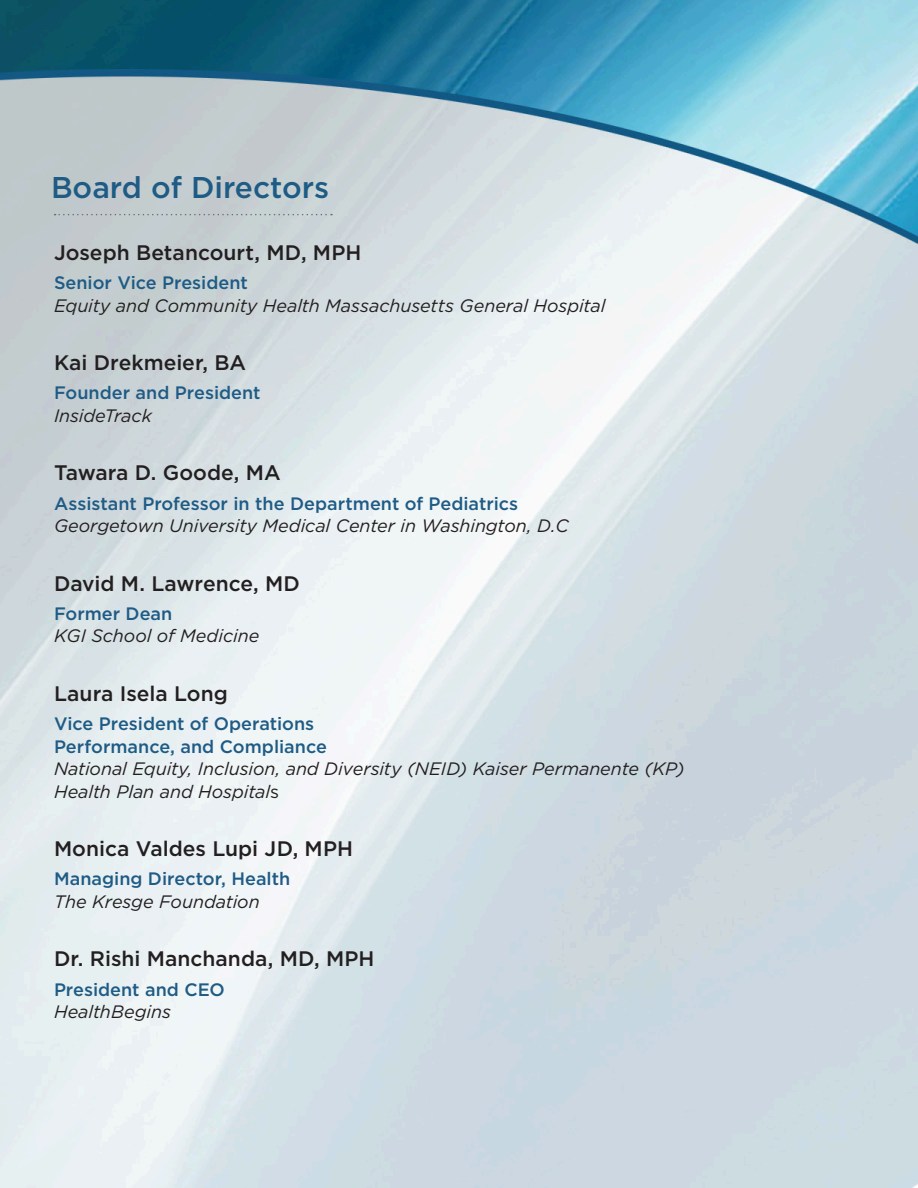
<style>
.page{position:relative;width:918px;height:1188px;background:#fff}
.page>*{position:absolute;margin:0;border:0;box-sizing:border-box;transform-origin:0 0}
.t1{font:500 30px "Gotham";color:#1e5b85}
.t2{font:500 21px "Gotham";color:#231f20}
.t3{font:italic 18px/22.5px "Gotham";letter-spacing:-.005em;color:#231f20}
.t4{font:500 18px "Gotham";color:#1e5b85}
.s1{font-style:normal}
</style>
<div class="page">
<img style="left:0;top:0;width:918px;height:1188px">
<svg style="left:55px;top:214px;width:277px;height:1px"></svg>
<p class="t1" style="left:51px;top:168px;width:280px">Board of Directors</p>
<p class="t2" style="left:54px;top:239px;width:309px">Joseph Betancourt, MD, MPH</p>
<p class="t4" style="left:54px;top:271px;width:195px">Senior Vice President</p>
<p class="t3" style="left:54px;top:294px;width:553px">Equity and Community Health Massachusetts General Hospital</p>
<p class="t2" style="left:54px;top:349px;width:193px">Kai Drekmeier, BA</p>
<p class="t4" style="left:54px;top:381px;width:208px">Founder and President</p>
<p class="t3" style="left:54px;top:404px;width:99px">InsideTrack</p>
<p class="t2" style="left:54px;top:459px;width:228px">Tawara D. Goode, MA</p>
<p class="t4" style="left:54px;top:491px;width:466px">Assistant Professor in the Department of Pediatrics</p>
<p class="t3" style="left:54px;top:514px;width:516px">Georgetown University Medical Center in Washington, D.C</p>
<p class="t2" style="left:54px;top:569px;width:247px">David M. Lawrence, MD</p>
<p class="t4" style="left:54px;top:602px;width:120px">Former Dean</p>
<p class="t3" style="left:54px;top:624px;width:207px">KGI School of Medicine</p>
<p class="t2" style="left:54px;top:680px;width:175px">Laura Isela Long</p>
<p class="t4" style="left:54px;top:712px;width:262px">Vice President of Operations</p>
<p class="t4" style="left:54px;top:734px;width:274px">Performance, and Compliance</p>
<p class="t3" style="left:54px;top:757px;width:632px">National Equity, Inclusion, and Diversity (NEID) Kaiser Permanente (KP)<br>Health Plan and Hospital<span class="s1">s</span></p>
<p class="t2" style="left:54px;top:835px;width:301px">Monica Valdes Lupi JD, MPH</p>
<p class="t4" style="left:54px;top:867px;width:238px">Managing Director, Health</p>
<p class="t3" style="left:54px;top:890px;width:207px">The Kresge Foundation</p>
<p class="t2" style="left:54px;top:945px;width:322px">Dr. Rishi Manchanda, MD, MPH</p>
<p class="t4" style="left:54px;top:977px;width:172px">President and CEO</p>
<p class="t3" style="left:54px;top:1000px;width:119px">HealthBegins</p>
</div>
